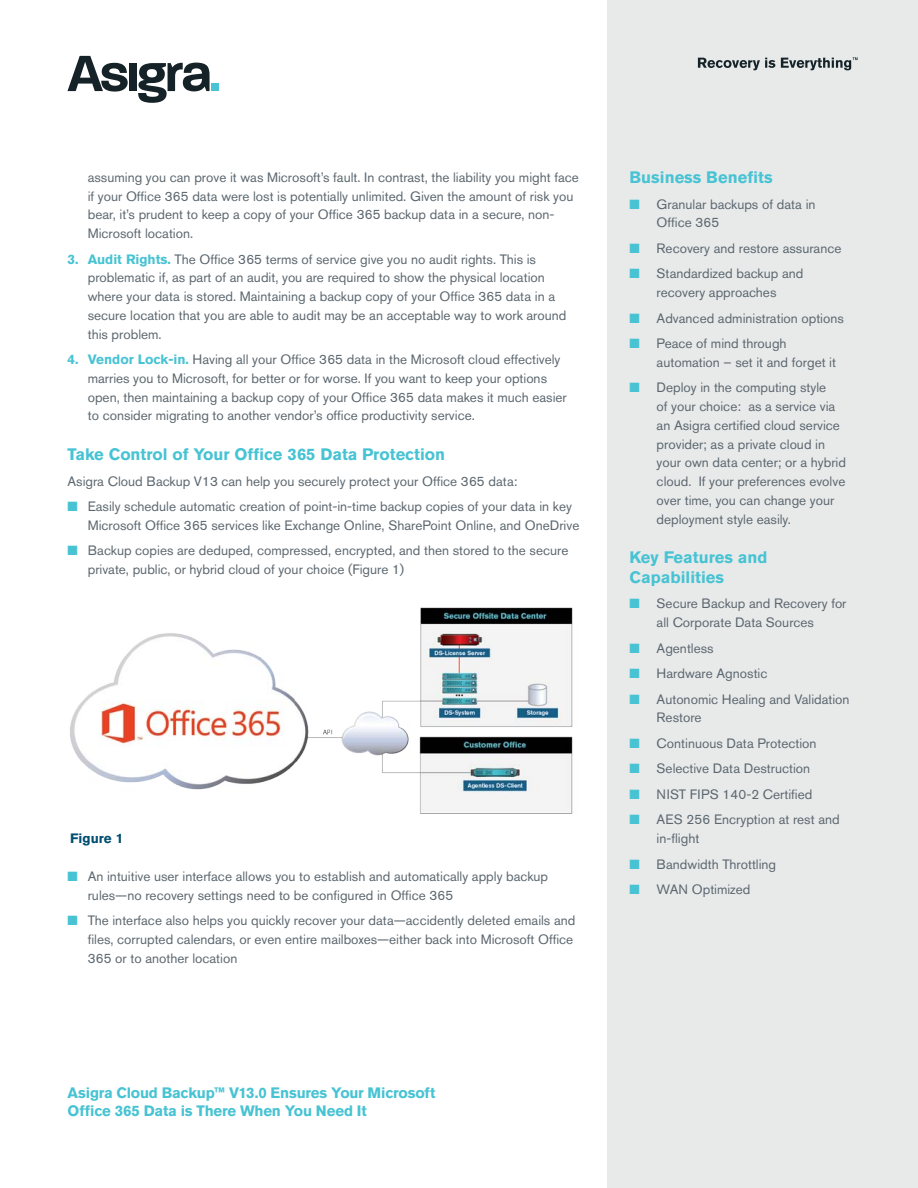
<style>
.page{position:relative;width:918px;height:1188px;background:#fff}
.page>*{position:absolute;margin:0;border:0;box-sizing:border-box;transform-origin:0 0}
.t1{font:700 16.5px/19.5px "Akzidenz Grotesk Std";color:#47c3d3}
.t2{font:700 15px/18px "Akzidenz Grotesk Std";letter-spacing:-.015em;color:#47c3d3}
.t3{font:13.5px/18.8px "Akzidenz Grotesk Std";color:#5c676f}
.t4{font:700 13.5px "Akzidenz Grotesk Std";color:#004e71}
.s1{font-weight:700;color:#47c3d3}
.s2{color:#47c3d3}
</style>
<div class="page">
<div style="left:129px;top:63px;width:8px;height:28px;background:#152329"></div>
<div style="left:212px;top:83px;width:7px;height:8px;background:#47c3d3"></div>
<svg style="left:67px;top:56px;width:61px;height:36px"></svg>
<svg style="left:138px;top:63px;width:72px;height:40px"></svg>
<div style="left:608px;top:0;width:310px;height:1188px;background:#e8eaea"></div>
<svg style="left:698px;top:58px;width:77px;height:12px"></svg>
<svg style="left:781px;top:57px;width:77px;height:13px"></svg>
<img style="left:70px;top:607px;width:503px;height:207px">
<p class="t3" style="left:88px;top:168px;width:493px">assuming you can prove it was Microsoft’s fault. In contrast, the liability you might face if your Office 365 data were lost is potentially unlimited. Given the amount of risk you bear, it’s prudent to keep a copy of your Office 365 backup data in a secure, non-Microsoft location.</p>
<p class="t3" style="left:88px;top:249px;width:480px;text-indent:-20px"><span class="s1">3. Audit Rights.</span> The Office 365 terms of service give you no audit rights. This is problematic if, as part of an audit, you are required to show the physical location where your data is stored. Maintaining a backup copy of your Office 365 data in a secure location that you are able to audit may be an acceptable way to work around this problem.</p>
<p class="t3" style="left:88px;top:350px;width:481px;text-indent:-20px"><span class="s1">4. Vendor Lock-in.</span> Having all your Office 365 data in the Microsoft cloud effectively marries you to Microsoft, for better or for worse. If you want to keep your options open, then maintaining a backup copy of your Office 365 data makes it much easier to consider migrating to another vendor’s office productivity service.</p>
<p class="t1" style="left:68px;top:445px;width:379px">Take Control of Your Office 365 Data Protection</p>
<p class="t3" style="left:68px;top:471px;width:451px">Asigra Cloud Backup V13 can help you securely protect your Office 365 data:</p>
<p class="t3" style="left:88px;top:497px;width:493px;text-indent:-20px"><span class="s2">■</span> Easily schedule automatic creation of point-in-time backup copies of your data in key<br>Microsoft Office 365 services like Exchange Online, SharePoint Online, and OneDrive</p>
<p class="t3" style="left:88px;top:541px;width:482px;text-indent:-20px"><span class="s2">■</span> Backup copies are deduped, compressed, encrypted, and then stored to the secure private, public, or hybrid cloud of your choice (Figure 1)</p>
<p class="t4" style="left:70px;top:830px;width:55px">Figure 1</p>
<p class="t3" style="left:88px;top:867px;width:462px;text-indent:-20px"><span class="s2">■</span> An intuitive user interface allows you to establish and automatically apply backup rules—no recovery settings need to be configured in Office 365</p>
<p class="t3" style="left:88px;top:911px;width:489px;text-indent:-20px"><span class="s2">■</span> The interface also helps you quickly recover your data—accidently deleted emails and files, corrupted calendars, or even entire mailboxes—either back into Microsoft Office<br>365 or to another location</p>
<p class="t2" style="left:68px;top:1084px;width:369px">Asigra Cloud Backup™ V13.0 Ensures Your Microsoft<br>Office 365 Data is There When You Need It</p>
<p class="t1" style="left:630px;top:168px;width:144px">Business Benefits</p>
<p class="t3" style="left:657px;top:194px;width:160px;text-indent:-27px"><span class="s2">■</span> Granular backups of data in<br>Office 365</p>
<p class="t3" style="left:630px;top:239px;width:213px"><span class="s2">■</span> Recovery and restore assurance</p>
<p class="t3" style="left:630px;top:264px;width:175px;text-align:center"><span class="s2">■</span> Standardized backup and recovery approaches</p>
<p class="t3" style="left:630px;top:308px;width:216px"><span class="s2">■</span> Advanced administration options</p>
<p class="t3" style="left:657px;top:334px;width:181px;text-indent:-27px"><span class="s2">■</span> Peace of mind through automation – set it and forget it</p>
<p class="t3" style="left:657px;top:378px;width:191px;text-indent:-27px"><span class="s2">■</span> Deploy in the computing style<br>of your choice: as a service via an Asigra certified cloud service provider; as a private cloud in your own data center; or a hybrid cloud. If your preferences evolve over time, you can change your deployment style easily.</p>
<p class="t1" style="left:630px;top:548px;width:139px">Key Features and<br>Capabilities</p>
<p class="t3" style="left:630px;top:594px;width:218px;text-align:center"><span class="s2">■</span> Secure Backup and Recovery for all Corporate Data Sources</p>
<p class="t3" style="left:630px;top:638px;width:86px"><span class="s2">■</span> Agentless</p>
<p class="t3" style="left:630px;top:664px;width:139px"><span class="s2">■</span> Hardware Agnostic</p>
<p class="t3" style="left:657px;top:689px;width:194px;text-indent:-27px"><span class="s2">■</span> Autonomic Healing and Validation<br>Restore</p>
<p class="t3" style="left:630px;top:734px;width:188px"><span class="s2">■</span> Continuous Data Protection</p>
<p class="t3" style="left:630px;top:759px;width:182px"><span class="s2">■</span> Selective Data Destruction</p>
<p class="t3" style="left:630px;top:785px;width:184px"><span class="s2">■</span> NIST FIPS 140-2 Certified</p>
<p class="t3" style="left:657px;top:810px;width:185px;text-indent:-27px"><span class="s2">■</span> AES 256 Encryption at rest and in-flight</p>
<p class="t3" style="left:630px;top:854px;width:148px"><span class="s2">■</span> Bandwidth Throttling</p>
<p class="t3" style="left:630px;top:880px;width:122px"><span class="s2">■</span> WAN Optimized</p>
</div>
